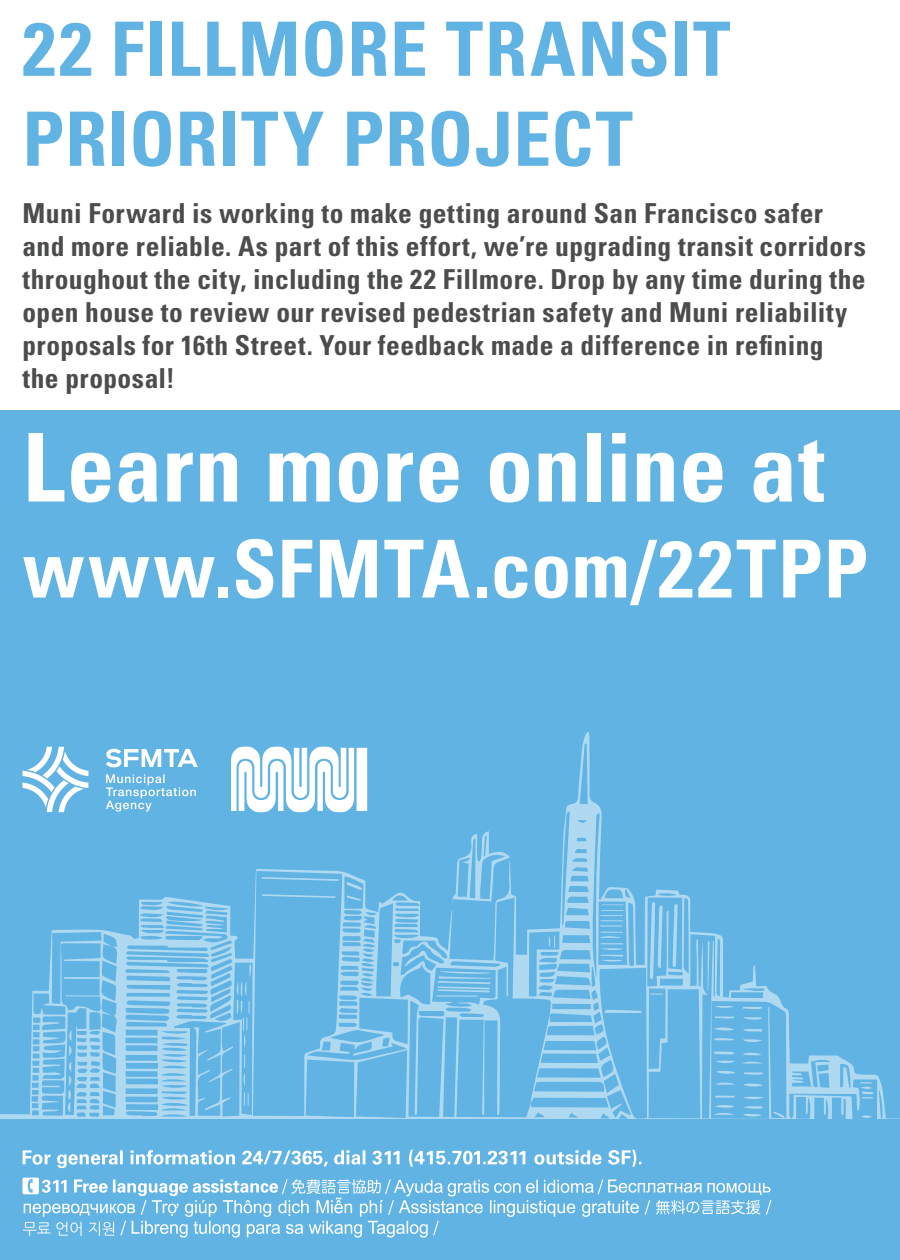
<style>
.page{position:relative;width:900px;height:1260px;background:#fff}
.page>*{position:absolute;margin:0;border:0;box-sizing:border-box;transform-origin:0 0}
.t1{font:700 condensed 95px "Univers LT Std";color:#fff}
.t2{font:700 condensed 80px "Univers LT Std";letter-spacing:.025em;color:#fff}
.t3{font:700 condensed 75px/90px "Univers LT Std";letter-spacing:.015em;color:#61b3e4}
.t4{font:700 condensed 27.5px/33px "Univers LT Std";letter-spacing:.015em;color:#4b4c4d}
</style>
<div class="page">
<div style="left:0;top:410px;width:900px;height:850px;background:#61b3e4"></div>
<svg style="left:23px;top:1150px;width:618px;height:18px"></svg>
<svg style="left:0;top:732px;width:900px;height:387px"></svg>
<svg style="left:452px;top:831px;width:58px;height:73px"></svg>
<svg style="left:262px;top:877px;width:77px;height:4px"></svg>
<svg style="left:262px;top:894px;width:74px;height:4px"></svg>
<svg style="left:715px;top:1082px;width:20px;height:3px"></svg>
<svg style="left:742px;top:1039px;width:20px;height:4px"></svg>
<svg style="left:714px;top:1027px;width:20px;height:4px"></svg>
<svg style="left:743px;top:1083px;width:20px;height:4px"></svg>
<hr style="left:714px;top:1051px;width:20px;height:3px;background:#fff">
<svg style="left:743px;top:1028px;width:19px;height:5px"></svg>
<svg style="left:714px;top:1038px;width:20px;height:2px"></svg>
<svg style="left:743px;top:1007px;width:19px;height:3px"></svg>
<svg style="left:716px;top:1070px;width:19px;height:5px"></svg>
<svg style="left:714px;top:1104px;width:21px;height:11px"></svg>
<svg style="left:715px;top:1060px;width:20px;height:4px"></svg>
<svg style="left:743px;top:1106px;width:19px;height:11px"></svg>
<svg style="left:744px;top:1072px;width:20px;height:3px"></svg>
<svg style="left:715px;top:1006px;width:19px;height:3px"></svg>
<svg style="left:715px;top:1017px;width:19px;height:2px"></svg>
<svg style="left:743px;top:1096px;width:21px;height:4px"></svg>
<svg style="left:743px;top:1017px;width:19px;height:3px"></svg>
<svg style="left:742px;top:1052px;width:20px;height:12px"></svg>
<svg style="left:715px;top:1095px;width:20px;height:3px"></svg>
<svg style="left:605px;top:1010px;width:37px;height:3px"></svg>
<hr style="left:708px;top:941px;width:2px;height:50px;background:#fff">
<svg style="left:650px;top:902px;width:13px;height:77px"></svg>
<svg style="left:672px;top:904px;width:6px;height:63px"></svg>
<svg style="left:243px;top:1055px;width:2px;height:31px"></svg>
<svg style="left:244px;top:1092px;width:5px;height:14px"></svg>
<svg style="left:236px;top:965px;width:15px;height:83px"></svg>
<svg style="left:437px;top:971px;width:55px;height:21px"></svg>
<hr style="left:437px;top:995px;width:41px;height:2px;background:#fff;border-radius:50%">
<svg style="left:600px;top:904px;width:24px;height:58px"></svg>
<svg style="left:650px;top:994px;width:13px;height:1px"></svg>
<svg style="left:861px;top:1115px;width:11px;height:3px"></svg>
<svg style="left:860px;top:1082px;width:13px;height:16px"></svg>
<svg style="left:67px;top:1030px;width:5px;height:82px"></svg>
<svg style="left:549px;top:935px;width:6px;height:13px"></svg>
<svg style="left:347px;top:882px;width:15px;height:19px"></svg>
<svg style="left:22px;top:1178px;width:750px;height:60px"></svg>
<p class="t3" style="left:22px;top:4px;width:709px">22 FILLMORE TRANSIT<br>PRIORITY PROJECT</p>
<p class="t4" style="left:22px;top:196px;width:845px">Muni Forward is working to make getting around San Francisco safer and more reliable. As part of this effort, we’re upgrading transit corridors throughout the city, including the 22 Fillmore. Drop by any time during the open house to review our revised pedestrian safety and Muni reliability proposals for 16th Street. Your feedback made a difference in refining the proposal!</p>
<p class="t1" style="left:22px;top:409px;width:804px">Learn more online at</p>
<p class="t2" style="left:22px;top:520px;width:847px">www.SFMTA.com/22TPP</p>
</div>
